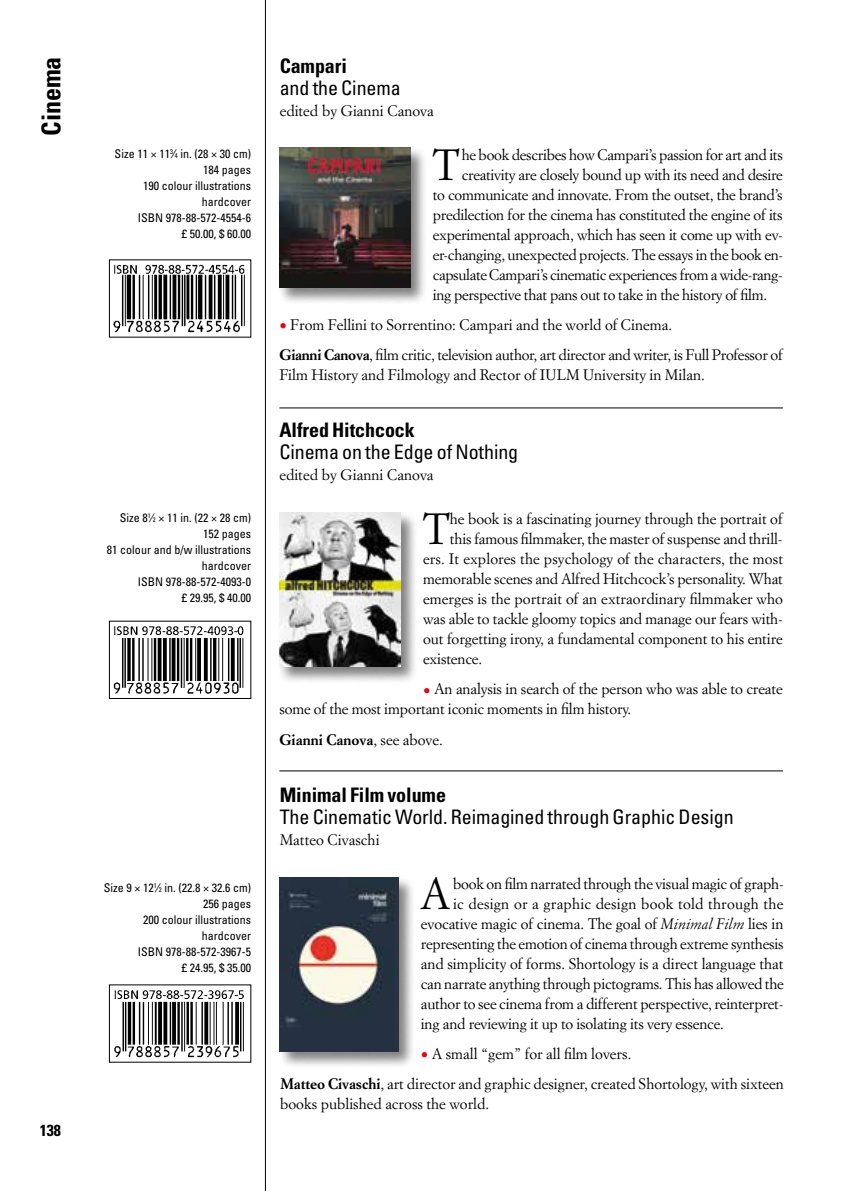
<style>
.page{position:relative;width:851px;height:1191px;background:#fff}
.page>*{position:absolute;margin:0;border:0;box-sizing:border-box;transform-origin:0 0}
.t1{font:43px "Simoncini Garamond";color:#000}
.t2{font:700 condensed 26px "Univers";letter-spacing:-.005em;color:#000}
.t3{font:condensed 20px "Univers";letter-spacing:-.005em;color:#000}
.t4{font:700 condensed 20px "Univers";letter-spacing:-.005em;color:#000}
.t5{font:700 condensed 16px "Univers";color:#000}
.t6{font:15px/30px "Simoncini Garamond";letter-spacing:-.01em;color:#000}
.t7{font:15px "Simoncini Garamond";letter-spacing:.015em;color:#000}
.t8{font:700 15px "Simoncini Garamond";color:#000}
.t9{font:condensed 12px/16px "Univers";color:#000;text-align:right}
.s1{font-size:6.6px}
.s2{color:#e30613}
.s3{font-weight:700}
.s4{font-weight:400}
.s5{font-style:italic}
</style>
<div class="page">
<hr style="left:265px;top:0;width:1px;height:1191px;background:#000">
<hr style="left:279px;top:407px;width:503px;height:1px;background:#000">
<hr style="left:279px;top:770px;width:503px;height:1px;background:#000">
<div style="left:278px;top:876px;width:138px;height:193px;background:#000;opacity:.5"></div>
<img style="left:279px;top:877px;width:119px;height:174px">
<div style="left:277px;top:511px;width:141px;height:173px;background:#000;opacity:.5"></div>
<img style="left:279px;top:513px;width:121px;height:154px">
<div style="left:277px;top:146px;width:151px;height:159px;background:#000;opacity:.5"></div>
<img style="left:279px;top:148px;width:131px;height:140px">
<img style="left:113px;top:264px;width:132px;height:69px">
<img style="left:113px;top:626px;width:131px;height:68px">
<img style="left:114px;top:990px;width:130px;height:68px">
<h2 class="t2" style="left:35px;top:136px;width:80px;rotate:-90deg">Cinema</h2>
<p class="t5" style="left:40px;top:1120px;width:23px">138</p>
<p class="t9" style="left:115px;top:145px;width:138px">Size 11 × 11<sup>3</sup>⁄<span class="s1">4</span> in. (28 × 30 cm)<br>184 pages<br>190 colour illustrations hardcover<br>ISBN 978-88-572-4554-6<br>£ 50.00, $ 60.00</p>
<p class="t9" style="left:107px;top:509px;width:145px">Size 8<sup>1</sup>⁄<span class="s1">2</span> × 11 in. (22 × 28 cm)<br>152 pages<br>81 colour and b/w illustrations hardcover<br>ISBN 978-88-572-4093-0<br>£ 29.95, $ 40.00</p>
<p class="t9" style="left:104px;top:879px;width:149px">Size 9 × 12<sup>1</sup>⁄<span class="s1">2</span> in. (22.8 × 32.6 cm)<br>256 pages<br>200 colour illustrations hardcover<br>ISBN 978-88-572-3967-5<br>£ 24.95, $ 35.00</p>
<h3 class="t4" style="left:279px;top:53px;width:69px">Campari</h3>
<h3 class="t3" style="left:279px;top:75px;width:123px">and the Cinema</h3>
<p class="t6" style="left:279px;top:95px;width:156px">edited by Gianni Canova</p>
<h1 class="t1" style="left:432px;top:139px;width:29px">T</h1>
<p class="t6" style="left:461px;top:139px;width:322px">he book describes how Campari’s passion for art and its</p>
<p class="t6" style="left:461px;top:159px;width:322px">creativity are closely bound up with its need and desire</p>
<p class="t6" style="left:432px;top:179px;width:351px">to communicate and innovate. From the outset, the brand’s</p>
<p class="t6" style="left:432px;top:199px;width:351px">predilection for the cinema has constituted the engine of its</p>
<p class="t6" style="left:432px;top:219px;width:351px">experimental approach, which has seen it come up with ev-</p>
<p class="t6" style="left:432px;top:239px;width:352px">er-changing, unexpected projects. The essays in the book en-</p>
<p class="t6" style="left:432px;top:259px;width:351px">capsulate Campari’s cinematic experiences from a wide-rang-</p>
<p class="t6" style="left:432px;top:279px;width:336px">ing perspective that pans out to take in the history of film.</p>
<p class="t6" style="left:279px;top:309px;width:505px"><span class="s2">•</span> From Fellini to Sorrentino: Campari and the world of Cinema.<br><span class="s3">Gianni Canova</span>, film critic, television author, art director and writer, is Full Professor of</p>
<p class="t6" style="left:279px;top:359px;width:427px">Film History and Filmology and Rector of IULM University in Milan.</p>
<h3 class="t4" style="left:279px;top:418px;width:137px">Alfred Hitchcock</h3>
<h3 class="t3" style="left:279px;top:440px;width:240px">Cinema on the Edge of Nothing</h3>
<p class="t6" style="left:279px;top:460px;width:156px">edited by Gianni Canova</p>
<h1 class="t1" style="left:422px;top:503px;width:29px">T</h1>
<p class="t6" style="left:450px;top:504px;width:334px">he book is a fascinating journey through the portrait of</p>
<p class="t6" style="left:450px;top:524px;width:334px">this famous filmmaker, the master of suspense and thrill-</p>
<p class="t6" style="left:423px;top:544px;width:361px">ers. It explores the psychology of the characters, the most</p>
<p class="t6" style="left:423px;top:564px;width:361px">memorable scenes and Alfred Hitchcock’s personality. What</p>
<p class="t6" style="left:423px;top:584px;width:361px">emerges is the portrait of an extraordinary filmmaker who</p>
<p class="t6" style="left:423px;top:604px;width:361px">was able to tackle gloomy topics and manage our fears with-</p>
<p class="t6" style="left:423px;top:624px;width:361px">out forgetting irony, a fundamental component to his entire</p>
<p class="t6" style="left:423px;top:644px;width:61px">existence.</p>
<p class="t6" style="left:279px;top:679px;width:504px;line-height:20px;text-indent:144px"><span class="s2">•</span> An analysis in search of the person who was able to create some of the most important iconic moments in film history.</p>
<p class="t8" style="left:279px;top:730px;width:165px">Gianni Canova<span class="s4">, see above.</span></p>
<h3 class="t4" style="left:279px;top:783px;width:168px">Minimal Film volume</h3>
<h3 class="t3" style="left:279px;top:804px;width:455px">The Cinematic World. Reimagined through Graphic Design</h3>
<p class="t6" style="left:279px;top:824px;width:101px">Matteo Civaschi</p>
<h1 class="t1" style="left:420px;top:868px;width:32px">A</h1>
<p class="t6" style="left:453px;top:868px;width:332px">book on film narrated through the visual magic of graph-</p>
<p class="t7" style="left:453px;top:895px;width:331px">ic design or a graphic design book told through the</p>
<p class="t6" style="left:421px;top:908px;width:364px">evocative magic of cinema. The goal of <span class="s5">Minimal Film</span> lies in</p>
<p class="t6" style="left:421px;top:928px;width:364px">representing the emotion of cinema through extreme synthesis</p>
<p class="t6" style="left:421px;top:948px;width:364px">and simplicity of forms. Shortology is a direct language that</p>
<p class="t6" style="left:421px;top:968px;width:364px">can narrate anything through pictograms. This has allowed the</p>
<p class="t6" style="left:421px;top:988px;width:364px">author to see cinema from a different perspective, reinterpret-</p>
<p class="t6" style="left:421px;top:1008px;width:304px">ing and reviewing it up to isolating its very essence.</p>
<p class="t6" style="left:280px;top:1038px;width:505px;text-indent:141px"><span class="s2">•</span> A small “gem” for all film lovers.<br><span class="s3">Matteo Civaschi</span>, art director and graphic designer, created Shortology, with sixteen</p>
<p class="t6" style="left:280px;top:1088px;width:211px">books published across the world.</p>
</div>
